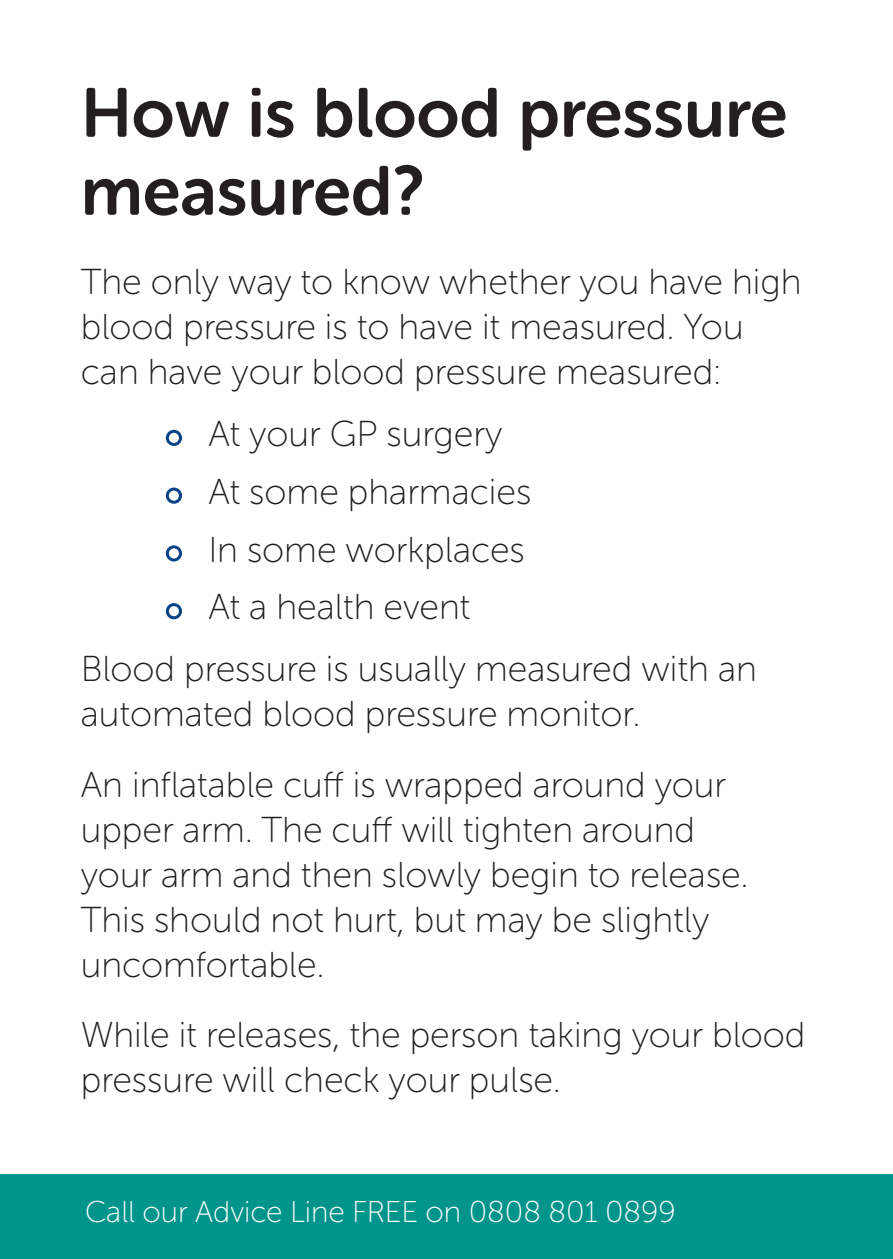
<style>
.page{position:relative;width:893px;height:1259px;background:#fff}
.page>*{position:absolute;margin:0;border:0;box-sizing:border-box;transform-origin:0 0}
.t1{font:69px/78px "Museo Sans Rounded 700";color:#231f20}
.t2{font:36px/45px "Museo Sans Rounded 100";color:#231f20}
.t3{font:30px "Museo Sans Rounded 100";color:#fff}
</style>
<div class="page">
<div style="left:0;top:1174px;width:893px;height:85px;background:#00948b"></div>
<div style="left:166px;top:430px;width:16px;height:16px;border:3px solid #054286;border-radius:50%"></div>
<div style="left:166px;top:487px;width:16px;height:17px;border:3px solid #054286;border-radius:50%"></div>
<div style="left:166px;top:545px;width:16px;height:16px;border:3px solid #054286;border-radius:50%"></div>
<div style="left:166px;top:603px;width:16px;height:16px;border:3px solid #054286;border-radius:50%"></div>
<h1 class="t1" style="left:81px;top:74px;width:708px">How is blood pressure measured?</h1>
<p class="t2" style="left:81px;top:259px;width:722px">The only way to know whether you have high blood pressure is to have it measured. You can have your blood pressure measured:</p>
<p class="t2" style="left:208px;top:405px;width:324px;line-height:57.9px">At your GP surgery<br>At some pharmacies<br>In some workplaces<br>At a health event</p>
<p class="t2" style="left:81px;top:647px;width:678px">Blood pressure is usually measured with an automated blood pressure monitor.</p>
<p class="t2" style="left:81px;top:762px;width:669px">An inflatable cuff is wrapped around your upper arm. The cuff will tighten around your arm and then slowly begin to release.<br>This should not hurt, but may be slightly uncomfortable.</p>
<p class="t2" style="left:81px;top:1013px;width:726px">While it releases, the person taking your blood pressure will check your pulse.</p>
<p class="t3" style="left:85px;top:1195px;width:592px">Call our Advice Line FREE on 0808 801 0899</p>
<p class="t3" style="left:76px;top:1199px;width:514px">Call our Advice Line FREE on 0808 801</p>
</div>
